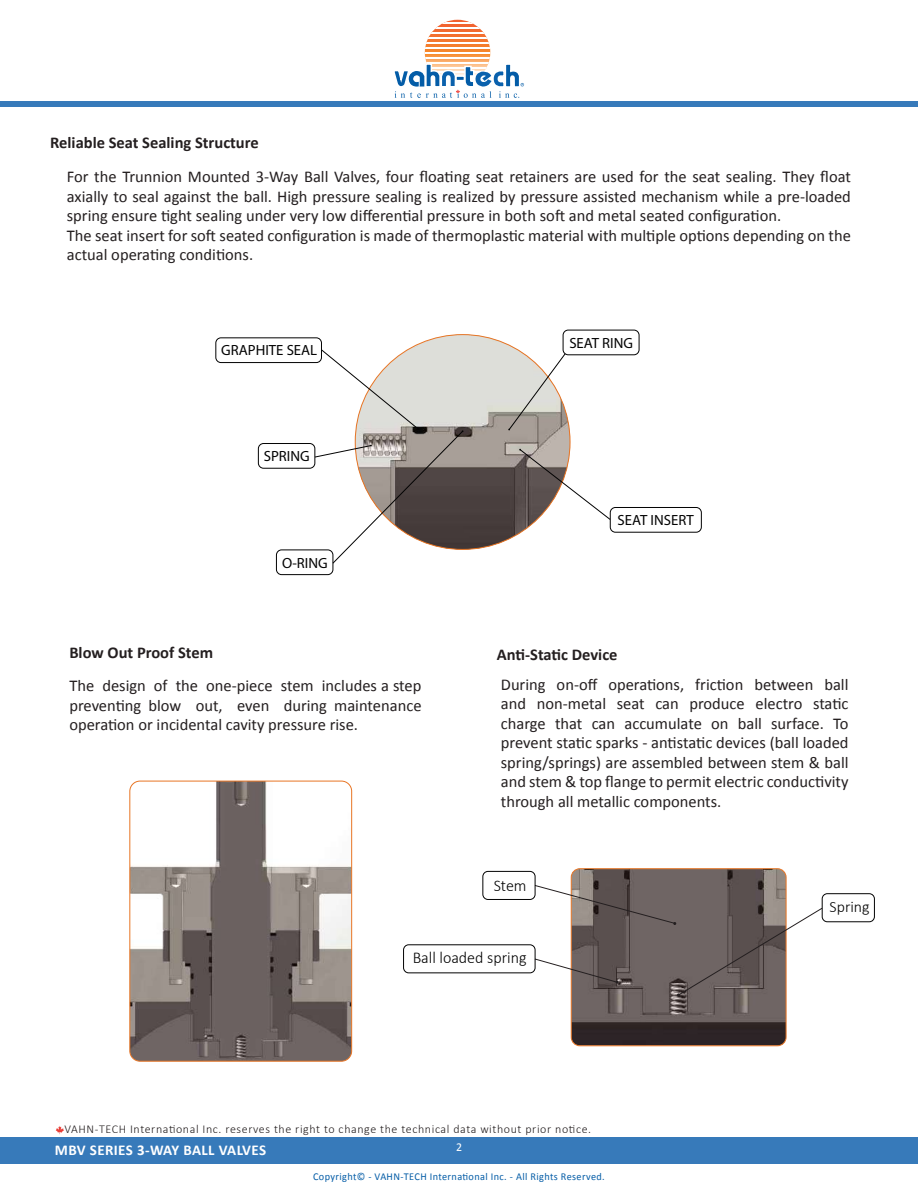
<style>
.page{position:relative;width:918px;height:1188px;background:#fff}
.page>*{position:absolute;margin:0;border:0;box-sizing:border-box;transform-origin:0 0}
.t1{font:16.5px/19.5px "Calibri";color:#241f20;text-align:justify}
.t2{font:700 16.5px "Calibri";color:#241f20}
.t3{font:300 16.5px "Calibri";color:#020202}
.t4{font:300 15.9px "Calibri";color:#020202}
.t5{font:700 15px "Calibri";letter-spacing:.025em;color:#fff}
.t6{font:14.85px "Myriad Pro";color:#030303}
.t7{font:300 12px "Calibri";letter-spacing:.05em;color:#241f20}
.t8{font:12px "Calibri";color:#fff}
.t9{font:10.5px "Calibri";letter-spacing:.035em;color:#055da7}
</style>
<div class="page">
<svg style="left:56px;top:1126px;width:8px;height:8px"></svg>
<div style="left:0;top:102px;width:918px;height:5px;background:#377aba"></div>
<svg style="left:394px;top:20px;width:130px;height:78px"></svg>
<div style="left:0;top:1137px;width:918px;height:27px;background:#377aba"></div>
<img style="left:130px;top:781px;width:222px;height:279px">
<div style="left:129px;top:781px;width:223px;height:281px;border:1px solid #e87524;border-radius:10px"></div>
<img style="left:571px;top:869px;width:215px;height:177px">
<div style="left:571px;top:868px;width:215px;height:178px;border:1px solid #e87524;border-radius:9px"></div>
<svg style="left:535px;top:885px;width:287px;height:112px"></svg>
<div style="left:822px;top:894px;width:53px;height:28px;border:1px solid #030303;border-radius:5px"></div>
<div style="left:483px;top:871px;width:52px;height:29px;border:1px solid #030303;border-radius:5px"></div>
<div style="left:403px;top:945px;width:132px;height:28px;border:1px solid #030303;border-radius:5px"></div>
<img style="left:355px;top:335px;width:215px;height:214px;border-radius:107px">
<svg style="left:508px;top:353px;width:58px;height:77px"></svg>
<div style="left:563px;top:330px;width:76px;height:25px;border:1px solid #030303;border-radius:5px"></div>
<svg style="left:519px;top:449px;width:92px;height:71px"></svg>
<div style="left:610px;top:507px;width:92px;height:25px;border:1px solid #030303;border-radius:5px"></div>
<div style="left:258px;top:443px;width:57px;height:25px;border:1px solid #030303;border-radius:5px"></div>
<div style="left:216px;top:338px;width:106px;height:25px;border:1px solid #030303;border-radius:5px"></div>
<svg style="left:315px;top:349px;width:148px;height:215px"></svg>
<div style="left:276px;top:550px;width:57px;height:25px;border:1px solid #030303;border-radius:5px"></div>
<p class="t2" style="left:50px;top:130px;width:210px">Reliable Seat Sealing Structure</p>
<p class="t1" style="left:67px;top:166px;width:786px;text-align:left">For the Trunnion Mounted 3-Way Ball Valves, four floating seat retainers are used for the seat sealing. They float axially to seal against the ball. High pressure sealing is realized by pressure assisted mechanism while a pre-loaded spring ensure tight sealing under very low differential pressure in both soft and metal seated configuration.<br>The seat insert for soft seated configuration is made of thermoplastic material with multiple options depending on the actual operating conditions.</p>
<p class="t6" style="left:221px;top:341px;width:97px">GRAPHITE SEAL</p>
<p class="t6" style="left:264px;top:447px;width:47px">SPRING</p>
<p class="t2" style="left:69px;top:641px;width:145px">Blow Out Proof Stem</p>
<p class="t6" style="left:282px;top:554px;width:47px">O-RING</p>
<p class="t1" style="left:69px;top:675px;width:354px">The design of the one-piece stem includes a step preventing blow out, even during maintenance operation or incidental cavity pressure rise.</p>
<p class="t6" style="left:569px;top:334px;width:65px">SEAT RING</p>
<p class="t6" style="left:618px;top:511px;width:78px">SEAT INSERT</p>
<p class="t2" style="left:497px;top:643px;width:122px">Anti-Static Device</p>
<p class="t1" style="left:501px;top:674px;width:349px">During on-off operations, friction between ball and non-metal seat can produce electro static charge that can accumulate on ball surface. To prevent static sparks - antistatic devices (ball loaded spring/springs) are assembled between stem &amp; ball and stem &amp; top flange to permit electric conductivity through all metallic components.</p>
<p class="t3" style="left:494px;top:875px;width:34px">Stem</p>
<p class="t4" style="left:830px;top:897px;width:42px">Spring</p>
<p class="t3" style="left:413px;top:948px;width:115px">Ball loaded spring</p>
<p class="t7" style="left:64px;top:1122px;width:528px">VAHN-TECH International Inc. reserves the right to change the technical data without prior notice.</p>
<p class="t9" style="left:313px;top:1170px;width:293px">Copyright© - VAHN-TECH International Inc. - All Rights Reserved.</p>
<p class="t5" style="left:55px;top:1140px;width:213px">MBV SERIES 3-WAY BALL VALVES</p>
<p class="t8" style="left:456px;top:1140px;width:8px">2</p>
</div>
